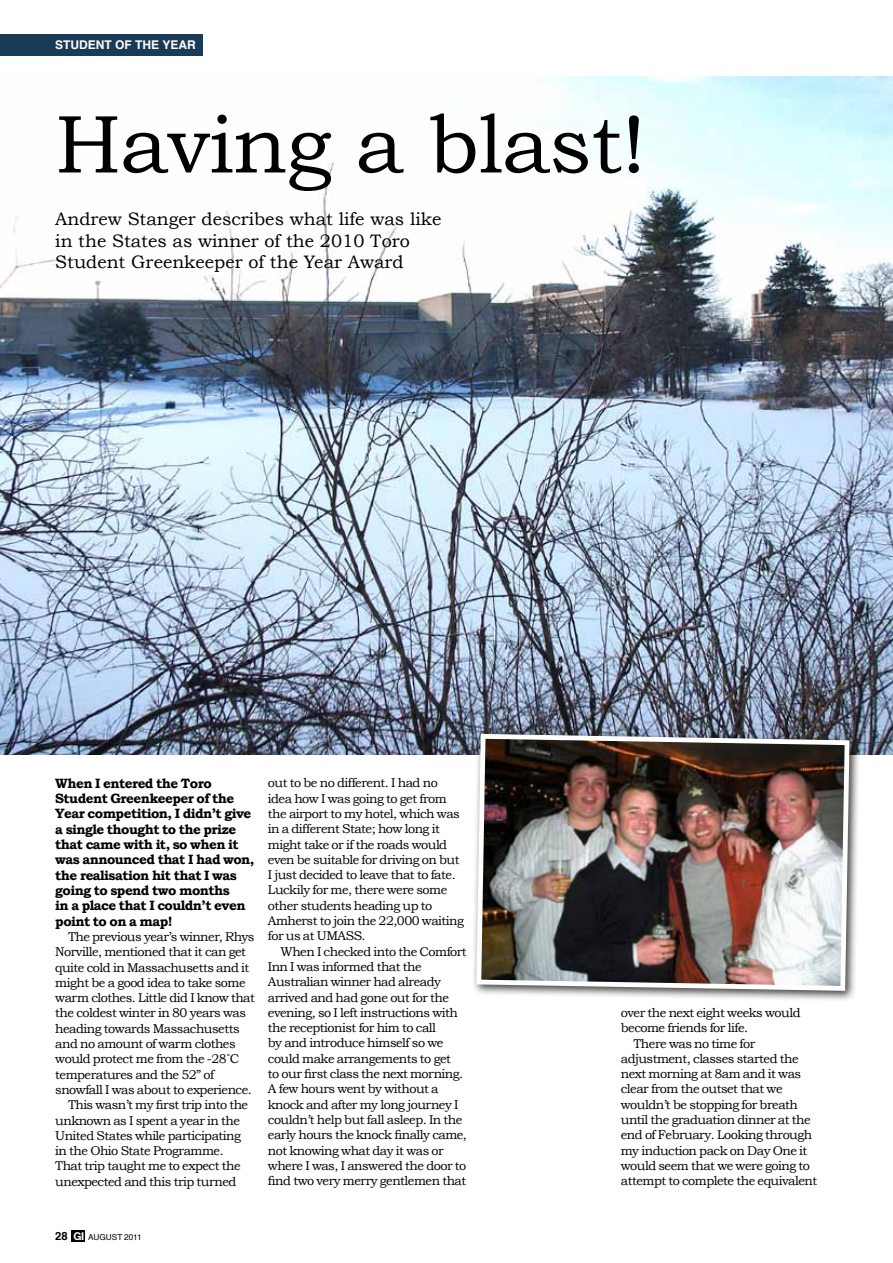
<style>
.page{position:relative;width:893px;height:1263px;background:#fff}
.page>*{position:absolute;margin:0;border:0;box-sizing:border-box;transform-origin:0 0}
.t1{font:82.35px "Bookman Old Style";letter-spacing:-.01em;color:#000}
.t2{font:18px/21.6px "Bookman Old Style";color:#000}
.t3{font:700 13.5px/15.3px "Bookman Old Style";letter-spacing:-.04em;color:#000}
.t4{font:12.75px/15.3px "Bookman Old Style";letter-spacing:-.04em;color:#000}
.t5{font:700 12px "Helvetica";color:#fff}
.t6{font:8.25px "Helvetica";color:#000}
.s1{font-weight:700;font-size:11.25px}
.s2{font-family:"Helvetica Neue";font-weight:700;font-size:10.8px;color:#fff}
</style>
<div class="page">
<div style="left:71px;top:1230px;width:14px;height:11px;background:#000"></div>
<img style="left:0;top:77px;width:893px;height:678px">
<div style="left:0;top:34px;width:202px;height:21px;background:#1a3b58"></div>
<div style="left:471px;top:729px;width:389px;height:273px;background:#000;opacity:.75"></div>
<img style="left:474px;top:731px;width:378px;height:262px">
<p class="t5" style="left:55px;top:35px;width:42px">STUDENT</p>
<p class="t5" style="left:115px;top:35px;width:80px">OF THE YEAR</p>
<h1 class="t1" style="left:55px;top:97px;width:592px">Having a blast!</h1>
<h2 class="t2" style="left:55px;top:208px;width:388px">Andrew Stanger describes what life was like in the States as winner of the 2010 Toro<br>Student Greenkeeper of the Year Award</h2>
<p class="t3" style="left:55px;top:775px;width:201px">When I entered the Toro<br>Student Greenkeeper of the<br>Year competition, I didn’t give a single thought to the prize that came with it, so when it was announced that I had won, the realisation hit that I was going to spend two months<br>in a place that I couldn’t even point to on a map!</p>
<p class="t4" style="left:68px;top:929px;width:188px">The previous year’s winner, Rhys</p>
<p class="t4" style="left:55px;top:944px;width:192px">Norville, mentioned that it can get</p>
<p class="t4" style="left:55px;top:959px;width:196px">quite cold in Massachusetts and it</p>
<p class="t4" style="left:55px;top:975px;width:192px">might be a good idea to take some</p>
<p class="t4" style="left:55px;top:990px;width:201px">warm clothes. Little did I know that</p>
<p class="t4" style="left:55px;top:1005px;width:192px">the coldest winter in 80 years was</p>
<p class="t4" style="left:55px;top:1021px;width:186px">heading towards Massachusetts</p>
<p class="t4" style="left:55px;top:1036px;width:182px">and no amount of warm clothes</p>
<p class="t4" style="left:55px;top:1051px;width:186px">would protect me from the -28˚C</p>
<p class="t4" style="left:55px;top:1066px;width:161px">temperatures and the 52” of</p>
<p class="t4" style="left:55px;top:1082px;width:198px">snowfall I was about to experience.</p>
<p class="t4" style="left:68px;top:1097px;width:182px">This wasn’t my first trip into the</p>
<p class="t4" style="left:55px;top:1112px;width:186px">unknown as I spent a year in the</p>
<p class="t4" style="left:55px;top:1128px;width:187px">United States while participating</p>
<p class="t4" style="left:55px;top:1143px;width:170px">in the Ohio State Programme.</p>
<p class="t4" style="left:55px;top:1158px;width:187px">That trip taught me to expect the</p>
<p class="t4" style="left:55px;top:1174px;width:183px">unexpected and this trip turned</p>
<p class="t4" style="left:268px;top:775px;width:198px">out to be no different. I had no idea how I was going to get from the airport to my hotel, which was in a different State; how long it might take or if the roads would even be suitable for driving on but<br>I just decided to leave that to fate.<br>Luckily for me, there were some other students heading up to<br>Amherst to join the 22,000 waiting for us at UMASS.</p>
<p class="t4" style="left:268px;top:944px;width:201px;text-indent:13px">When I checked into the Comfort<br>Inn I was informed that the<br>Australian winner had already arrived and had gone out for the evening, so I left instructions with the receptionist for him to call<br>by and introduce himself so we could make arrangements to get<br>to our first class the next morning.<br>A few hours went by without a knock and after my long journey I couldn’t help but fall asleep. In the early hours the knock finally came, not knowing what day it was or where I was, I answered the door to find two very merry gentlemen that</p>
<p class="t6" style="left:55px;top:1231px;width:88px"><span class="s1">28</span> <span class="s2">GI</span> AUGUST 2011</p>
<p class="t4" style="left:621px;top:1005px;width:181px">over the next eight weeks would</p>
<p class="t4" style="left:621px;top:1020px;width:129px">become friends for life.</p>
<p class="t4" style="left:634px;top:1035px;width:123px">There was no time for</p>
<p class="t4" style="left:621px;top:1051px;width:179px">adjustment, classes started the</p>
<p class="t4" style="left:621px;top:1066px;width:182px">next morning at 8am and it was</p>
<p class="t4" style="left:621px;top:1081px;width:163px">clear from the outset that we</p>
<p class="t4" style="left:621px;top:1097px;width:179px">wouldn’t be stopping for breath</p>
<p class="t4" style="left:621px;top:1112px;width:191px">until the graduation dinner at the</p>
<p class="t4" style="left:621px;top:1127px;width:193px">end of February. Looking through</p>
<p class="t4" style="left:621px;top:1143px;width:188px">my induction pack on Day One it</p>
<p class="t4" style="left:621px;top:1158px;width:191px">would seem that we were going to</p>
<p class="t4" style="left:621px;top:1173px;width:198px">attempt to complete the equivalent</p>
</div>
